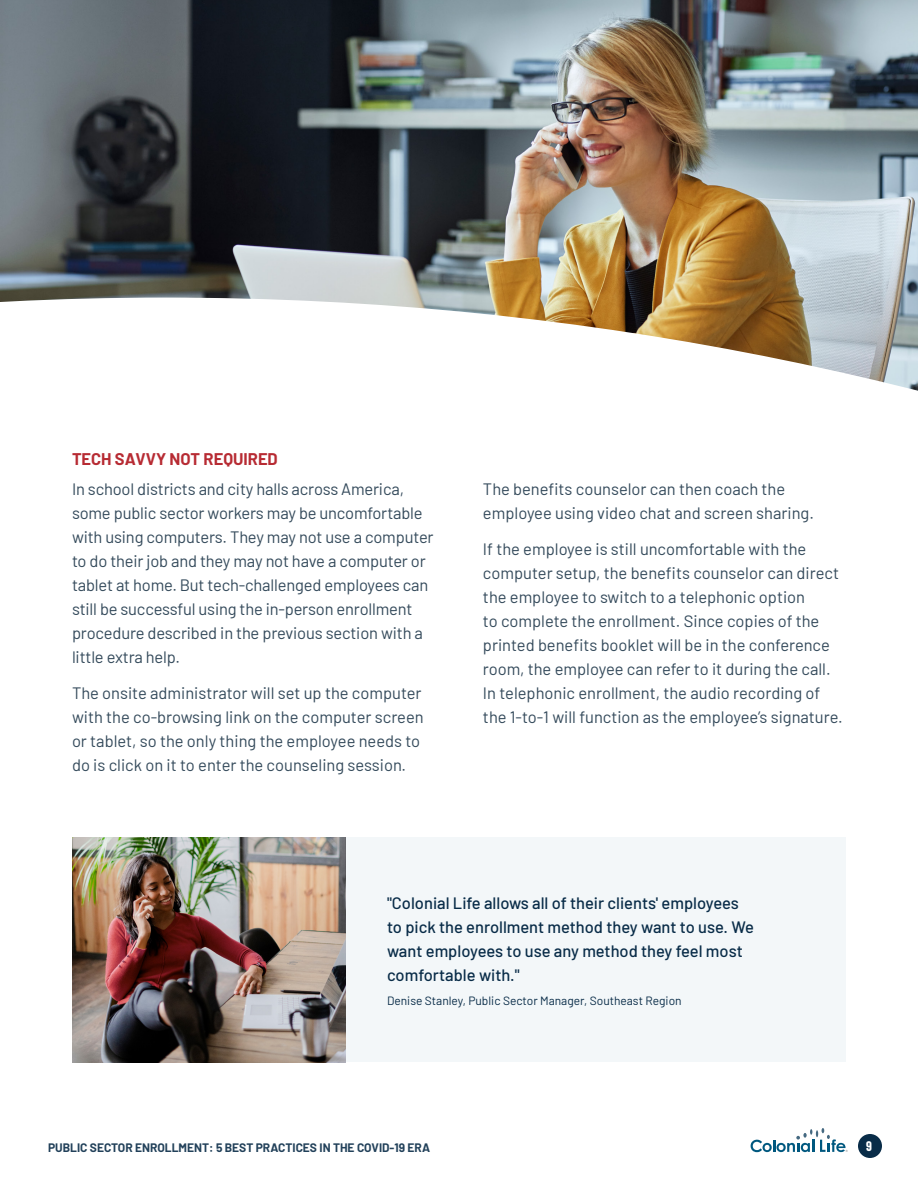
<style>
.page{position:relative;width:918px;height:1188px;background:#fff}
.page>*{position:absolute;margin:0;border:0;box-sizing:border-box;transform-origin:0 0}
.t1{font:16.5px/24px "Barlow";letter-spacing:-.005em;color:#344a5b}
.t2{font:500 16.5px/24px "Barlow";color:#092c48}
.t3{font:700 16.5px "Barlow";color:#b72b33}
.t4{font:700 13.5px "Barlow Condensed";color:#fff}
.t5{font:700 12px "Barlow";color:#22415a}
.t6{font:12px "Barlow";color:#092c48}
</style>
<div class="page">
<svg style="left:751px;top:1128px;width:97px;height:24px"></svg>
<div style="left:858px;top:1134px;width:24px;height:24px;background:#092c48;border-radius:50%"></div>
<img style="left:0;top:0;width:918px;height:298px">
<svg style="left:0;top:298px;width:918px;height:93px"></svg>
<div style="left:72px;top:837px;width:774px;height:225px;background:#f3f7f9"></div>
<img style="left:72px;top:837px;width:273px;height:225px">
<p class="t3" style="left:72px;top:447px;width:207px">TECH SAVVY NOT REQUIRED</p>
<p class="t1" style="left:72px;top:476px;width:363px">In school districts and city halls across America, some public sector workers may be uncomfortable with using computers. They may not use a computer to do their job and they may not have a computer or tablet at home. But tech-challenged employees can still be successful using the in-person enrollment procedure described in the previous section with a little extra help.</p>
<p class="t1" style="left:72px;top:680px;width:353px">The onsite administrator will set up the computer with the co-browsing link on the computer screen or tablet, so the only thing the employee needs to do is click on it to enter the counseling session.</p>
<p class="t1" style="left:483px;top:476px;width:333px">The benefits counselor can then coach the employee using video chat and screen sharing.</p>
<p class="t1" style="left:483px;top:536px;width:361px">If the employee is still uncomfortable with the computer setup, the benefits counselor can direct the employee to switch to a telephonic option<br>to complete the enrollment. Since copies of the printed benefits booklet will be in the conference room, the employee can refer to it during the call.<br>In telephonic enrollment, the audio recording of the 1-to-1 will function as the employee’s signature.</p>
<p class="t2" style="left:387px;top:890px;width:368px">"Colonial Life allows all of their clients' employees to pick the enrollment method they want to use. We want employees to use any method they feel most comfortable with."</p>
<p class="t6" style="left:387px;top:992px;width:296px">Denise Stanley, Public Sector Manager, Southeast Region</p>
<p class="t5" style="left:48px;top:1139px;width:384px">PUBLIC SECTOR ENROLLMENT: 5 BEST PRACTICES IN THE COVID-19 ERA</p>
<p class="t4" style="left:866px;top:1136px;width:7px">9</p>
</div>
